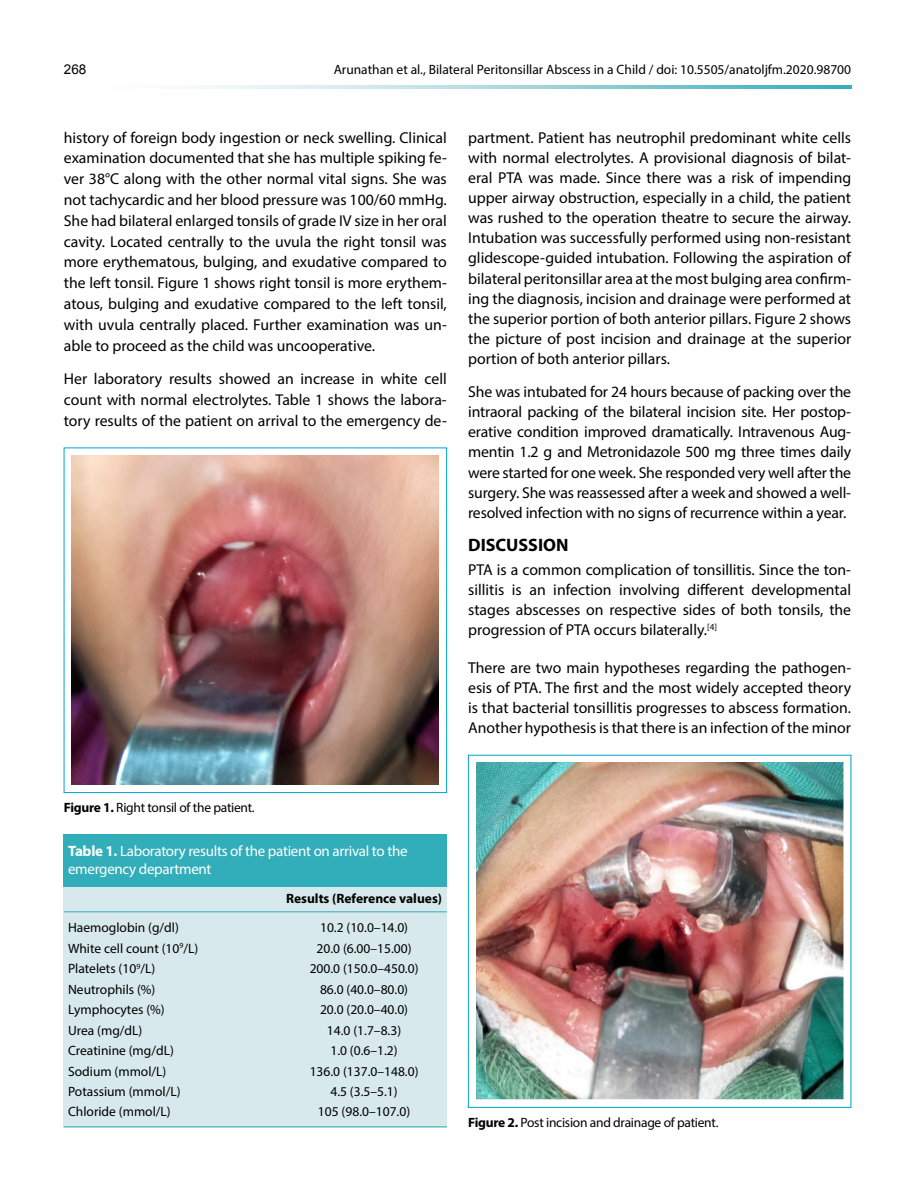
<style>
.page{position:relative;width:915px;height:1191px;background:#fff}
.page>*{position:absolute;margin:0;border:0;box-sizing:border-box;transform-origin:0 0}
.t1{font:700 18px "Myriad Pro";color:#000}
.t2{font:15.75px/20.1px "Myriad Pro";color:#000;text-align:justify}
.t3{font:15px/18px "Myriad Pro";letter-spacing:-.02em;color:#fff}
.t4{font:13.5px "Myriad Pro";color:#000}
.t5{font:13.5px "Myriad Pro";letter-spacing:-.02em;color:#000}
.t6{font:700 13.5px "Myriad Pro";color:#000}
.t7{font:13.5px "Arial";color:#000}
.s1{font-weight:700}
</style>
<div class="page">
<svg style="left:194px;top:86px;width:656px;height:3px;background:#9fd5db"></svg>
<img style="left:72px;top:456px;width:366px;height:328px">
<img style="left:476px;top:762px;width:366px;height:337px">
<div style="left:64px;top:856px;width:382px;height:271px;background:#d7e9ec"></div>
<div style="left:64px;top:834px;width:382px;height:52px;background:#31aeba"></div>
<hr style="left:64px;top:911px;width:382px;height:1px;background:#31aeba">
<hr style="left:64px;top:1126px;width:382px;height:1px;background:#31aeba">
<p class="t7" style="left:64px;top:60px;width:24px">268</p>
<p class="t4" style="left:333px;top:61px;width:519px">Arunathan et al., Bilateral Peritonsillar Abscess in a Child / doi: 10.5505/anatoljfm.2020.98700</p>
<p class="t2" style="left:64px;top:127px;width:384px;line-height:20.9px">history of foreign body ingestion or neck swelling. Clinical examination documented that she has multiple spiking fe&shy;ver 38°C along with the other normal vital signs. She was not tachycardic and her blood pressure was 100/60 mmHg.<br>She had bilateral enlarged tonsils of grade IV size in her oral cavity. Located centrally to the uvula the right tonsil was more erythematous, bulging, and exudative compared to the left tonsil. Figure 1 shows right tonsil is more erythem&shy;atous, bulging and exudative compared to the left tonsil, with uvula centrally placed. Further examination was un&shy;able to proceed as the child was uncooperative.</p>
<p class="t2" style="left:64px;top:368px;width:384px;line-height:20.9px">Her laboratory results showed an increase in white cell count with normal electrolytes. Table 1 shows the labora&shy;tory results of the patient on arrival to the emergency de-</p>
<p class="t2" style="left:468px;top:127px;width:384px">partment. Patient has neutrophil predominant white cells with normal electrolytes. A provisional diagnosis of bilat&shy;eral PTA was made. Since there was a risk of impending upper airway obstruction, especially in a child, the patient was rushed to the operation theatre to secure the airway.<br>Intubation was successfully performed using non-resistant glidescope-guided intubation. Following the aspiration of bilateral peritonsillar area at the most bulging area confirm&shy;ing the diagnosis, incision and drainage were performed at the superior portion of both anterior pillars. Figure 2 shows the picture of post incision and drainage at the superior portion of both anterior pillars.</p>
<p class="t2" style="left:468px;top:381px;width:384px">She was intubated for 24 hours because of packing over the intraoral packing of the bilateral incision site. Her postop&shy;erative condition improved dramatically. Intravenous Aug&shy;mentin 1.2 g and Metronidazole 500 mg three times daily were started for one week. She responded very well after the surgery. She was reassessed after a week and showed a well&shy;resolved infection with no signs of recurrence within a year.</p>
<p class="t1" style="left:468px;top:533px;width:102px">DISCUSSION</p>
<p class="t2" style="left:468px;top:559px;width:384px">PTA is a common complication of tonsillitis. Since the ton&shy;sillitis is an infection involving different developmental stages abscesses on respective sides of both tonsils, the progression of PTA occurs bilaterally.<sup>[4]</sup></p>
<p class="t2" style="left:468px;top:657px;width:384px">There are two main hypotheses regarding the pathogen&shy;esis of PTA. The first and the most widely accepted theory is that bacterial tonsillitis progresses to abscess formation.<br>Another hypothesis is that there is an infection of the minor</p>
<p class="t5" style="left:64px;top:799px;width:192px"><span class="s1">Figure 1.</span> Right tonsil of the patient.</p>
<p class="t3" style="left:68px;top:842px;width:341px"><span class="s1">Table 1.</span> Laboratory results of the patient on arrival to the emergency department</p>
<p class="t6" style="left:286px;top:890px;width:157px">Results (Reference values)</p>
<p class="t4" style="left:68px;top:919px;width:112px">Haemoglobin (g/dl)</p>
<p class="t4" style="left:320px;top:919px;width:89px">10.2 (10.0–14.0)</p>
<p class="t4" style="left:68px;top:940px;width:132px">White cell count (10<sup>9</sup>/L)</p>
<p class="t4" style="left:316px;top:940px;width:96px">20.0 (6.00–15.00)</p>
<p class="t4" style="left:68px;top:960px;width:89px">Platelets (10<sup>9</sup>/L)</p>
<p class="t4" style="left:309px;top:960px;width:110px">200.0 (150.0–450.0)</p>
<p class="t4" style="left:68px;top:980px;width:89px">Neutrophils (%)</p>
<p class="t4" style="left:320px;top:980px;width:89px">86.0 (40.0–80.0)</p>
<p class="t4" style="left:68px;top:1001px;width:98px">Lymphocytes (%)</p>
<p class="t4" style="left:320px;top:1001px;width:89px">20.0 (20.0–40.0)</p>
<p class="t4" style="left:68px;top:1021px;width:76px">Urea (mg/dL)</p>
<p class="t4" style="left:327px;top:1021px;width:76px">14.0 (1.7–8.3)</p>
<p class="t4" style="left:68px;top:1042px;width:107px">Creatinine (mg/dL)</p>
<p class="t4" style="left:330px;top:1042px;width:69px">1.0 (0.6–1.2)</p>
<p class="t4" style="left:68px;top:1062px;width:100px">Sodium (mmol/L)</p>
<p class="t4" style="left:309px;top:1062px;width:110px">136.0 (137.0–148.0)</p>
<p class="t4" style="left:68px;top:1083px;width:114px">Potassium (mmol/L)</p>
<p class="t4" style="left:330px;top:1083px;width:69px">4.5 (3.5–5.1)</p>
<p class="t4" style="left:68px;top:1103px;width:104px">Chloride (mmol/L)</p>
<p class="t4" style="left:318px;top:1103px;width:94px">105 (98.0–107.0)</p>
<p class="t5" style="left:468px;top:1114px;width:252px"><span class="s1">Figure 2.</span> Post incision and drainage of patient.</p>
</div>
